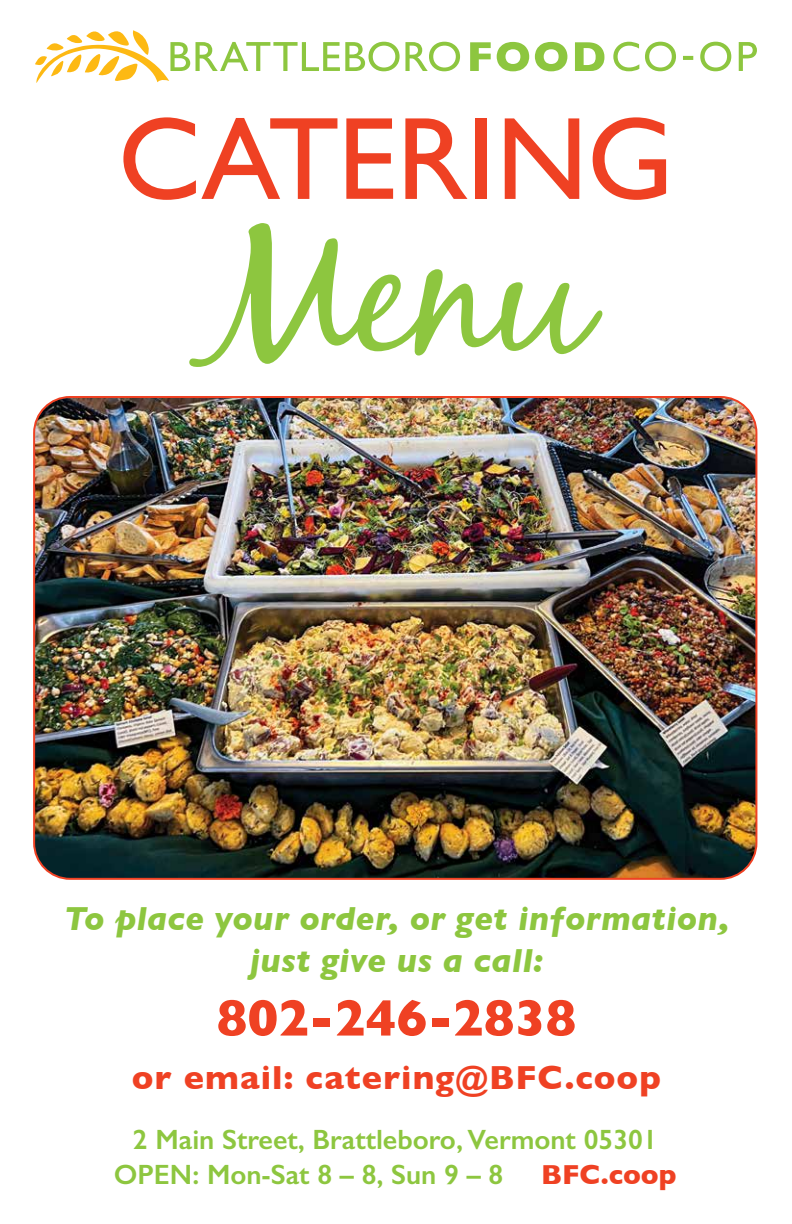
<style>
.page{position:relative;width:792px;height:1224px;background:#fff}
.page>*{position:absolute;margin:0;border:0;box-sizing:border-box;transform-origin:0 0}
.t1{font:184px "Black Jack Pro";color:#8dc63f}
.t2{font:118px "Gill Sans";letter-spacing:-.01em;color:#ef4123}
.t3{font:700 52px "Gill Sans";color:#ef4123}
.t4{font:italic 700 34px/42px "Gill Sans";letter-spacing:.01em;color:#8dc63f;text-align:center}
.t5{font:700 34px "Gill Sans";letter-spacing:.03em;color:#ef4123}
.t6{font:600 28px/35.2px "Gill Sans";color:#8dc63f}
.t7{font:700 28px "Gill Sans";color:#ef4123}
</style>
<div class="page">
<svg style="left:470px;top:42px;width:287px;height:29px"></svg>
<svg style="left:35px;top:30px;width:425px;height:53px"></svg>
<img style="left:34px;top:397px;width:722px;height:482px">
<h2 class="t2" style="left:118px;top:90px;width:558px">CATERING</h2>
<h1 class="t1" style="left:202px;top:178px;width:389px">Menu</h1>
<p class="t4" style="left:64px;top:897px;width:667px">To place your order, or get information, just give us a call:</p>
<h3 class="t3" style="left:217px;top:977px;width:361px">802-246-2838</h3>
<p class="t5" style="left:132px;top:1050px;width:531px">or email: catering@BFC.coop</p>
<p class="t6" style="left:114px;top:1121px;width:545px;text-indent:19px">2 Main Street, Brattleboro, Vermont 05301<br>OPEN: Mon-Sat 8 – 8, Sun 9 – 8</p>
<p class="t7" style="left:541px;top:1152px;width:137px">BFC.coop</p>
</div>
